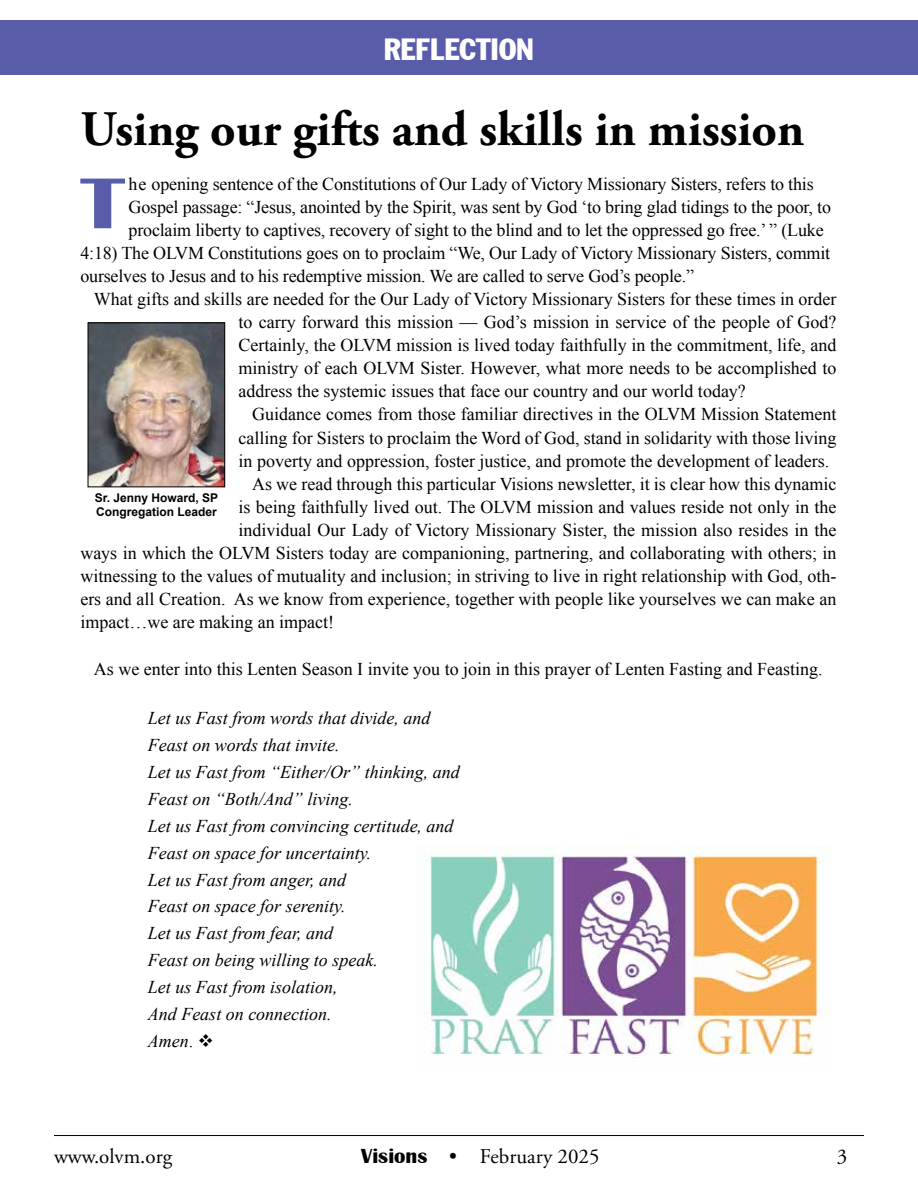
<style>
.page{position:relative;width:918px;height:1188px;background:#fff}
.page>*{position:absolute;margin:0;border:0;box-sizing:border-box;transform-origin:0 0}
.t1{font:700 74.4px "Britannic";color:#595ca9;scale:1.12 1}
.t2{font:700 49.5px "Adobe Garamond Pro";color:#000}
.t3{font:30px "Jack Condensed";color:#fff}
.t4{font:21px "Adobe Garamond Pro";color:#000}
.t5{font:18px "Times New Roman";color:#000}
.t6{font:italic 18px/26.8px "Times New Roman";color:#000}
.t7{font:700 12px/14.4px "Arial";color:#000}
.s1{font-style:normal}
.s2{font-family:"Britannic";font-weight:700}
</style>
<div class="page">
<hr style="left:54px;top:1135px;width:810px;height:1px;background:#000">
<div style="left:0;top:21px;width:918px;height:54px;background:#595ca9"></div>
<img style="left:90px;top:324px;width:133px;height:161px">
<div style="left:88px;top:322px;width:137px;height:165px;border:1px solid #000"></div>
<img style="left:428px;top:847px;width:403px;height:209px">
<h3 class="t3" style="left:384px;top:31px;width:152px">REFLECTION</h3>
<h2 class="t2" style="left:80px;top:100px;width:726px">Using our gifts and skills in mission</h2>
<h1 class="t1" style="left:81px;top:162px;width:40px">T</h1>
<p class="t5" style="left:129px;top:171px;width:687px">he opening sentence of the Constitutions of Our Lady of Victory Missionary Sisters, refers to this</p>
<p class="t5" style="left:129px;top:194px;width:704px">Gospel passage: “Jesus, anointed by the Spirit, was sent by God ‘to bring glad tidings to the poor, to</p>
<p class="t5" style="left:129px;top:218px;width:697px">proclaim liberty to captives, recovery of sight to the blind and to let the oppressed go free.’ ” (Luke</p>
<p class="t5" style="left:80px;top:241px;width:751px">4:18) The OLVM Constitutions goes on to proclaim “We, Our Lady of Victory Missionary Sisters, commit</p>
<p class="t5" style="left:80px;top:264px;width:615px">ourselves to Jesus and to his redemptive mission. We are called to serve God’s people.”</p>
<p class="t5" style="left:94px;top:287px;width:744px">What gifts and skills are needed for the Our Lady of Victory Missionary Sisters for these times in order</p>
<p class="t5" style="left:239px;top:310px;width:599px">to carry forward this mission — God’s mission in service of the people of God?</p>
<p class="t5" style="left:239px;top:333px;width:599px">Certainly, the OLVM mission is lived today faithfully in the commitment, life, and</p>
<p class="t5" style="left:239px;top:356px;width:599px">ministry of each OLVM Sister. However, what more needs to be accomplished to</p>
<p class="t5" style="left:239px;top:379px;width:509px">address the systemic issues that face our country and our world today?</p>
<p class="t5" style="left:252px;top:402px;width:586px">Guidance comes from those familiar directives in the OLVM Mission Statement</p>
<p class="t5" style="left:239px;top:425px;width:599px">calling for Sisters to proclaim the Word of God, stand in solidarity with those living</p>
<p class="t5" style="left:239px;top:449px;width:592px">in poverty and oppression, foster justice, and promote the development of leaders.</p>
<p class="t5" style="left:252px;top:472px;width:586px">As we read through this particular Visions newsletter, it is clear how this dynamic</p>
<p class="t5" style="left:239px;top:495px;width:599px">is being faithfully lived out. The OLVM mission and values reside not only in the</p>
<p class="t5" style="left:239px;top:518px;width:599px">individual Our Lady of Victory Missionary Sister, the mission also resides in the</p>
<p class="t5" style="left:80px;top:541px;width:758px">ways in which the OLVM Sisters today are companioning, partnering, and collaborating with others; in</p>
<p class="t5" style="left:80px;top:564px;width:758px">witnessing to the values of mutuality and inclusion; in striving to live in right relationship with God, oth-</p>
<p class="t5" style="left:80px;top:587px;width:758px">ers and all Creation. As we know from experience, together with people like yourselves we can make an</p>
<p class="t5" style="left:80px;top:610px;width:255px">impact…we are making an impact!</p>
<p class="t5" style="left:94px;top:656px;width:730px">As we enter into this Lenten Season I invite you to join in this prayer of Lenten Fasting and Feasting.</p>
<p class="t6" style="left:148px;top:705px;width:313px">Let us Fast from words that divide, and<br>Feast on words that invite.<br>Let us Fast from “Either/Or” thinking, and<br>Feast on “Both/And” living.<br>Let us Fast from convincing certitude, and<br>Feast on space for uncertainty.<br>Let us Fast from anger, and<br>Feast on space for serenity.<br>Let us Fast from fear, and<br>Feast on being willing to speak.<br>Let us Fast from isolation,<br>And Feast on connection.<br>Amen<span class="s1">.</span> ❖</p>
<p class="t7" style="left:95px;top:491px;width:125px">Sr. Jenny Howard, SP<br>Congregation Leader</p>
<p class="t4" style="left:54px;top:1143px;width:120px">www.olvm.org</p>
<p class="t4" style="left:361px;top:1143px;width:240px"><span class="s2">Visions •</span> February 2025</p>
<p class="t4" style="left:837px;top:1143px;width:12px">3</p>
</div>
